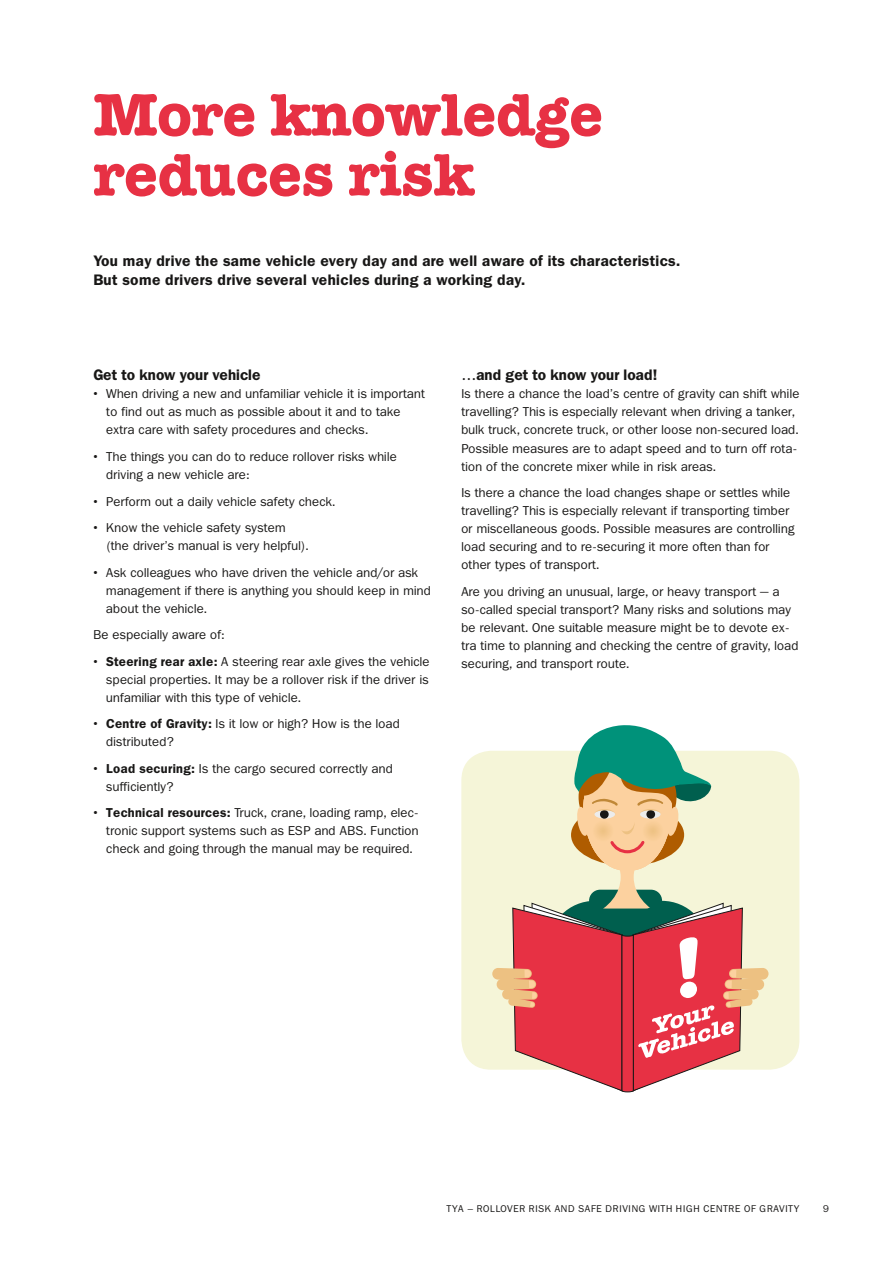
<style>
.page{position:relative;width:893px;height:1263px;background:#fff}
.page>*{position:absolute;margin:0;border:0;box-sizing:border-box;transform-origin:0 0}
.t1{font:700 60px/60px "American Typewriter Std";color:#e73144}
.t2{font:15px/19.5px "Franklin ITC Demi";letter-spacing:.025em;color:#181716}
.t3{font:15px "Franklin ITC Demi";letter-spacing:.005em;color:#181716}
.t4{font:12.75px/18px "Franklin ITC Book";letter-spacing:.025em;color:#181716}
.t5{font:9.75px "Franklin ITC Book";letter-spacing:.075em;color:#181716}
.s1{font-family:"Franklin ITC Demi"}
</style>
<div class="page">
<div style="left:461px;top:751px;width:338px;height:319px;background:#f5f5d8;border-radius:30px"></div>
<svg style="left:492px;top:725px;width:276px;height:367px"></svg>
<h1 class="t1" style="left:94px;top:85px;width:511px">More knowledge reduces risk</h1>
<p class="t2" style="left:94px;top:251px;width:588px">You may drive the same vehicle every day and are well aware of its characteristics.<br>But some drivers drive several vehicles during a working day.</p>
<p class="t3" style="left:94px;top:367px;width:169px">Get to know your vehicle</p>
<p class="t4" style="left:106px;top:385px;width:320px;text-indent:-13px">• When driving a new and unfamiliar vehicle it is important to find out as much as possible about it and to take extra care with safety procedures and checks.</p>
<p class="t4" style="left:106px;top:448px;width:292px;text-indent:-13px">• The things you can do to reduce rollover risks while driving a new vehicle are:</p>
<p class="t4" style="left:94px;top:492px;width:243px">• Perform out a daily vehicle safety check.</p>
<p class="t4" style="left:106px;top:519px;width:204px;text-indent:-13px">• Know the vehicle safety system (the driver’s manual is very helpful).</p>
<p class="t4" style="left:106px;top:563px;width:326px;text-indent:-13px">• Ask colleagues who have driven the vehicle and/or ask management if there is anything you should keep in mind about the vehicle.</p>
<p class="t4" style="left:94px;top:626px;width:132px">Be especially aware of:</p>
<p class="t4" style="left:106px;top:652px;width:325px;text-align:justify;text-indent:-13px">• <span class="s1">Steering rear axle:</span> A steering rear axle gives the vehicle special properties. It may be a rollover risk if the driver is unfamiliar with this type of vehicle.</p>
<p class="t4" style="left:106px;top:715px;width:295px;text-indent:-13px">• <span class="s1">Centre of Gravity:</span> Is it low or high? How is the load distributed?</p>
<p class="t4" style="left:106px;top:759px;width:288px;text-indent:-13px">• <span class="s1">Load securing:</span> Is the cargo secured correctly and sufficiently?</p>
<p class="t4" style="left:106px;top:804px;width:314px;text-align:justify;text-indent:-13px">• <span class="s1">Technical resources:</span> Truck, crane, loading ramp, elec&shy;tronic support systems such as ESP and ABS. Function check and going through the manual may be required.</p>
<p class="t3" style="left:461px;top:367px;width:197px">…and get to know your load!</p>
<p class="t4" style="left:461px;top:385px;width:339px">Is there a chance the load’s centre of gravity can shift while travelling? This is especially relevant when driving a tanker, bulk truck, concrete truck, or other loose non-secured load.<br>Possible measures are to adapt speed and to turn off rota&shy;tion of the concrete mixer while in risk areas.</p>
<p class="t4" style="left:461px;top:484px;width:334px">Is there a chance the load changes shape or settles while travelling? This is especially relevant if transporting timber or miscellaneous goods. Possible measures are controlling load securing and to re-securing it more often than for other types of transport.</p>
<p class="t4" style="left:461px;top:582px;width:339px">Are you driving an unusual, large, or heavy transport — a so-called special transport? Many risks and solutions may be relevant. One suitable measure might be to devote ex&shy;tra time to planning and checking the centre of gravity, load securing, and transport route.</p>
<p class="t5" style="left:446px;top:1203px;width:354px">TYA – ROLLOVER RISK AND SAFE DRIVING WITH HIGH CENTRE OF GRAVITY</p>
<p class="t5" style="left:823px;top:1203px;width:7px">9</p>
</div>
